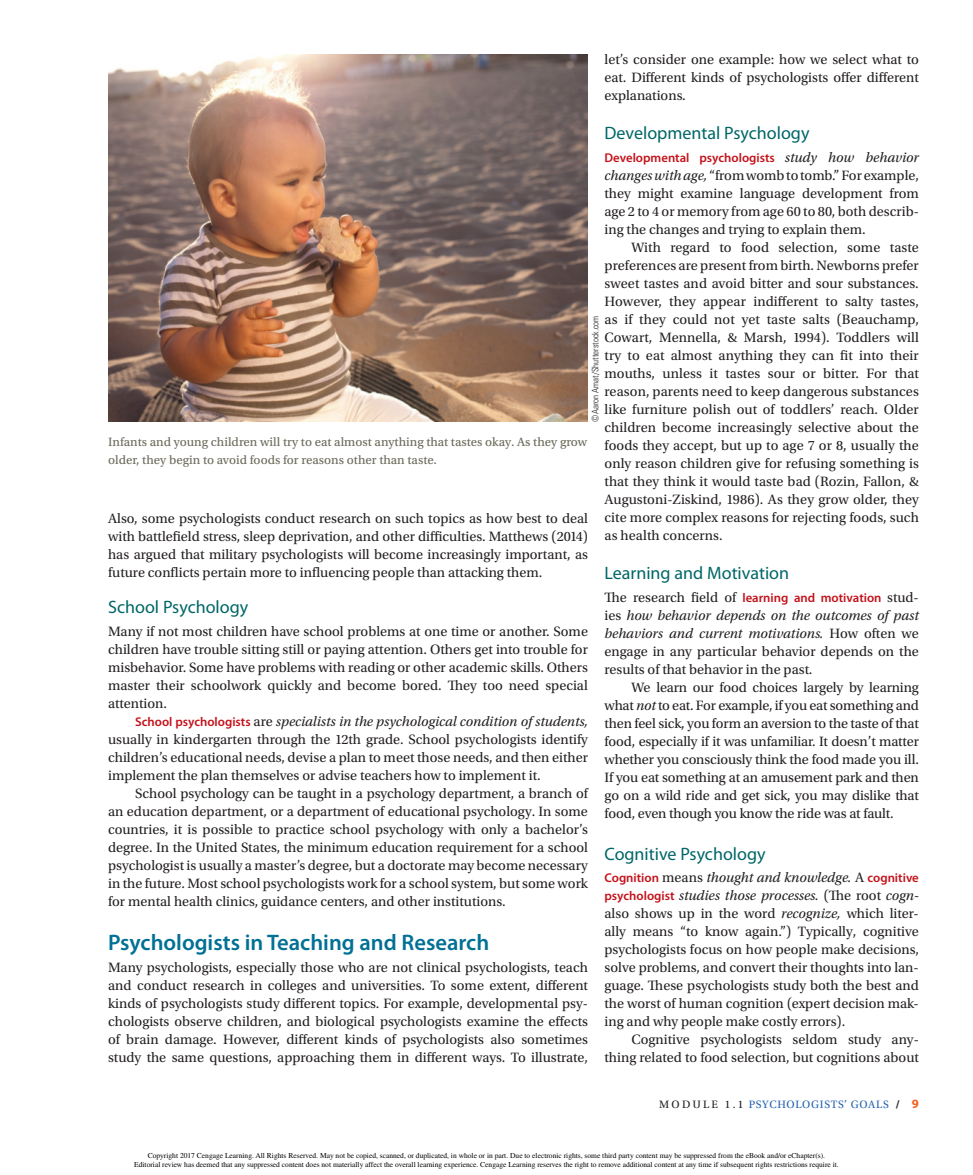
<style>
.page{position:relative;width:973px;height:1175px;background:#fff}
.page>*{position:absolute;margin:0;border:0;box-sizing:border-box;transform-origin:0 0}
.t1{font:600 22.5px "Myriad Pro";color:#007095}
.t2{font:18px "Myriad Pro";color:#006667}
.t3{font:14.25px/18px "Utopia Std";color:#231f20;text-align:justify}
.t4{font:12.75px/18px "Utopia Std Capt";color:#6d6c5c}
.t5{font:600 12.75px "Myriad Pro";color:#c4121a}
.t6{font:11.25px "Utopia Std";letter-spacing:.06em;color:#2362af}
.t7{font:300 condensed 9px "Univers LT Std";color:#231f20}
.t8{font:7.5px/9px "Times";color:#000;text-align:center}
.s1{font-family:"Utopia Std";font-weight:400;font-style:italic;font-size:14.25px;color:#231f20}
.s2{font-style:italic}
.s3{font-family:"Myriad Pro";font-weight:600;font-size:12.75px;color:#c4121a}
.s4{color:#231f20}
.s5{font-family:"Myriad Pro";font-weight:700;color:#231f20}
.s6{font-family:"Myriad Pro";font-weight:700;font-size:12.75px;color:#f36421}
</style>
<div class="page">
<img style="left:108px;top:54px;width:479px;height:367px">
<p class="t3" style="left:604px;top:51px;width:316px">let’s consider one example: how we select what to eat. Different kinds of psychologists offer different explanations.</p>
<p class="t2" style="left:604px;top:124px;width:206px">Developmental Psychology</p>
<p class="t5" style="left:604px;top:151px;width:316px">Developmental psychologists <span class="s1">study how behavior</span></p>
<p class="t3" style="left:604px;top:167px;width:316px"><span class="s2">changes with age,</span> “from womb to tomb.” For example, they might examine language development from age 2 to 4 or memory from age 60 to 80, both describ&shy;ing the changes and trying to explain them.</p>
<p class="t3" style="left:604px;top:239px;width:316px;text-indent:27px">With regard to food selection, some taste preferences are present from birth. Newborns prefer sweet tastes and avoid bitter and sour substances.<br>However, they appear indifferent to salty tastes, as if they could not yet taste salts (Beauchamp, Cowart, Mennella, &amp; Marsh, 1994). Toddlers will try to eat almost anything they can fit into their mouths, unless it tastes sour or bitter. For that reason, parents need to keep dangerous substances like furniture polish out of toddlers’ reach. Older children become increasingly selective about the foods they accept, but up to age 7 or 8, usually the only reason children give for refusing something is that they think it would taste bad (Rozin, Fallon, &amp; Augustoni-Ziskind, 1986). As they grow older, they cite more complex reasons for rejecting foods, such as health concerns.</p>
<p class="t2" style="left:604px;top:563px;width:186px">Learning and Motivation</p>
<p class="t3" style="left:604px;top:588px;width:316px">The research field of <span class="s3">learning and motivation</span> stud&shy;ies <span class="s2">how behavior depends on the outcomes of past behaviors and current motivations.</span> How often we engage in any particular behavior depends on the results of that behavior in the past.</p>
<p class="t3" style="left:604px;top:678px;width:316px;text-indent:27px">We learn our food choices largely by learning what <span class="s2">not</span> to eat. For example, if you eat something and then feel sick, you form an aversion to the taste of that food, especially if it was unfamiliar. It doesn’t matter whether you consciously think the food made you ill.<br>If you eat something at an amusement park and then go on a wild ride and get sick, you may dislike that food, even though you know the ride was at fault.</p>
<p class="t2" style="left:604px;top:844px;width:162px">Cognitive Psychology</p>
<p class="t3" style="left:604px;top:869px;width:316px"><span class="s3">Cognition</span> means <span class="s2">thought and knowledge.</span> A <span class="s3">cognitive psychologist</span> <span class="s2">studies those processes.</span> (The root <span class="s2">cogn&shy;</span>also shows up in the word <span class="s2">recognize,</span> which liter&shy;ally means “to know again.”) Typically, cognitive psychologists focus on how people make decisions, solve problems, and convert their thoughts into lan&shy;guage. These psychologists study both the best and the worst of human cognition (expert decision mak&shy;ing and why people make costly errors).</p>
<p class="t3" style="left:604px;top:1031px;width:316px;text-align:right">Cognitive psychologists seldom study any&shy;thing related to food selection, but cognitions about</p>
<p class="t7" style="left:589px;top:422px;width:107px;rotate:-90deg">©Aaron Amat/Shutterstock.com</p>
<p class="t4" style="left:108px;top:433px;width:480px">Infants and young children will try to eat almost anything that tastes okay. As they grow older, they begin to avoid foods for reasons other than taste.</p>
<p class="t3" style="left:108px;top:510px;width:481px">Also, some psychologists conduct research on such topics as how best to deal with battlefield stress, sleep deprivation, and other difficulties. Matthews (2014) has argued that military psychologists will become increasingly important, as future conflicts pertain more to influencing people than attacking them.</p>
<p class="t2" style="left:108px;top:597px;width:142px">School Psychology</p>
<p class="t3" style="left:108px;top:622px;width:481px">Many if not most children have school problems at one time or another. Some children have trouble sitting still or paying attention. Others get into trouble for misbehavior. Some have problems with reading or other academic skills. Others master their schoolwork quickly and become bored. They too need special attention.</p>
<p class="t3" style="left:108px;top:712px;width:481px;text-indent:27px"><span class="s3">School psychologists</span> are <span class="s2">specialists in the psychological condition of students, </span>usually in kindergarten through the 12th grade. School psychologists identify children’s educational needs, devise a plan to meet those needs, and then either implement the plan themselves or advise teachers how to implement it.</p>
<p class="t3" style="left:108px;top:784px;width:481px;text-indent:27px">School psychology can be taught in a psychology department, a branch of an education department, or a department of educational psychology. In some countries, it is possible to practice school psychology with only a bachelor’s degree. In the United States, the minimum education requirement for a school psychologist is usually a master’s degree, but a doctorate may become necessary in the future. Most school psychologists work for a school system, but some work for mental health clinics, guidance centers, and other institutions.</p>
<h1 class="t1" style="left:108px;top:929px;width:382px">Psychologists in Teaching and Research</h1>
<p class="t3" style="left:108px;top:958px;width:481px">Many psychologists, especially those who are not clinical psychologists, teach and conduct research in colleges and universities. To some extent, different kinds of psychologists study different topics. For example, developmental psy&shy;chologists observe children, and biological psychologists examine the effects of brain damage. However, different kinds of psychologists also sometimes study the same questions, approaching them in different ways. To illustrate,</p>
<p class="t6" style="left:658px;top:1097px;width:261px"><span class="s4">module 1.1</span> Psychologists’ Goals <span class="s5">/</span> <span class="s6">9</span></p>
<p class="t8" style="left:134px;top:1151px;width:705px">Copyright 2017 Cengage Learning. All Rights Reserved. May not be copied, scanned, or duplicated, in whole or in part. Due to electronic rights, some third party content may be suppressed from the eBook and/or eChapter(s).<br>Editorial review has deemed that any suppressed content does not materially affect the overall learning experience. Cengage Learning reserves the right to remove additional content at any time if subsequent rights restrictions require it.</p>
</div>
